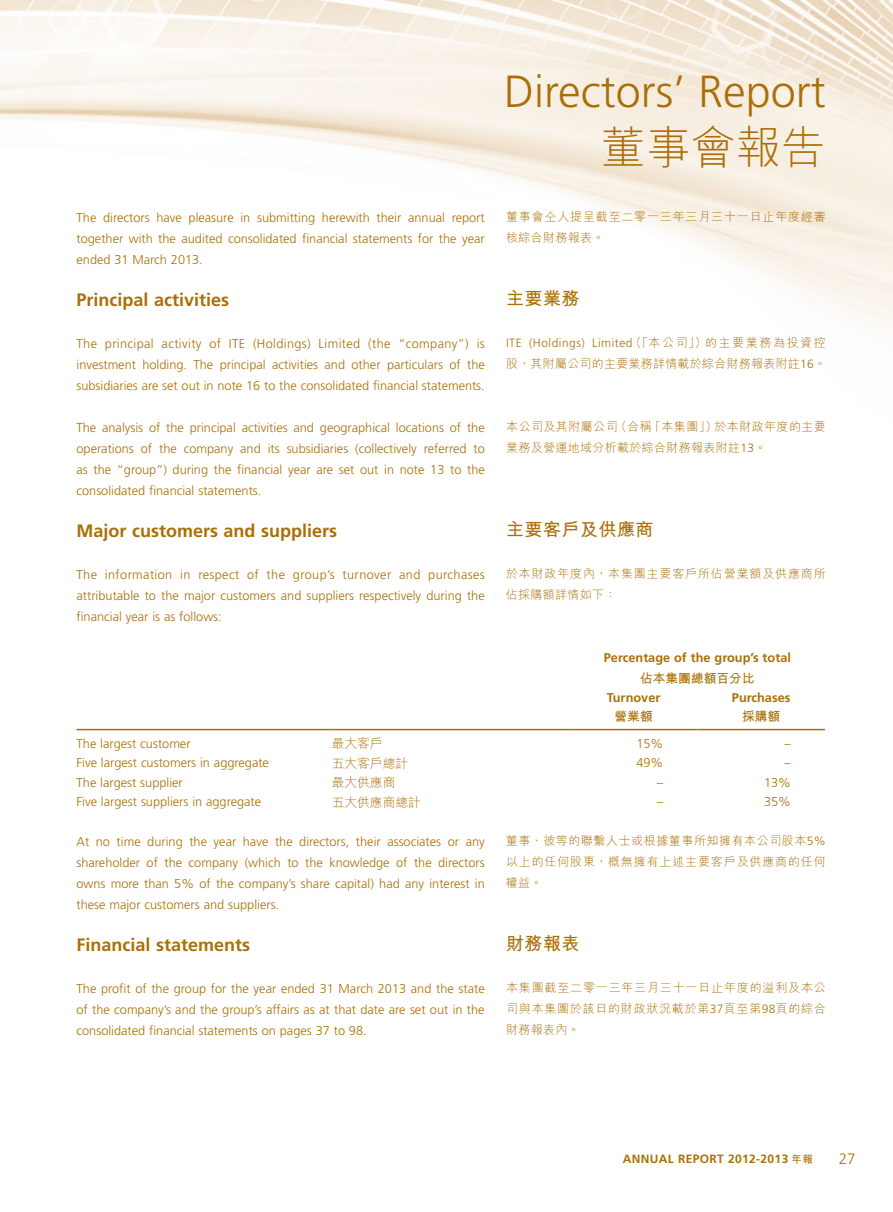
<style>
.page{position:relative;width:893px;height:1212px;background:#fff}
.page>*{position:absolute;margin:0;border:0;box-sizing:border-box;transform-origin:0 0}
.t1{font:300 45px "Frutiger LT Std";color:#aa7007}
.t2{font:300 45px "M Hei HK";color:#aa7007}
.t3{font:700 18px "Frutiger LT Std";color:#aa7007}
.t4{font:700 18px "M Hei HK";letter-spacing:.03em;color:#aa7007}
.t5{font:300 15px "Frutiger LT Std";color:#aa7007}
.t6{font:300 12.75px/21px "Frutiger LT Std";color:#aa7007;text-align:justify}
.t7{font:700 12.75px "Frutiger LT Std";color:#aa7007}
.t8{font:300 12.75px "M Hei HK";color:#aa7007}
.t9{font:700 12.75px "M Hei HK";color:#aa7007}
.t10{font:300 12px/21px "M Hei HK";letter-spacing:.065em;color:#aa7007}
.t11{font:300 12px/21px "M Hei HK";letter-spacing:.035em;color:#aa7007}
.t12{font:300 12px "Frutiger LT Std";letter-spacing:.04em;color:#aa7007}
.t13{font:300 12px "M Hei HK";letter-spacing:.02em;color:#aa7007}
.t14{font:700 12px "Frutiger LT Std";letter-spacing:.03em;color:#aa7007}
.s1{font-family:"M Hei HK"}
.s2{font-family:"Frutiger LT Std"}
.s3{font-family:"M Hei HK";font-size:10.5px}
</style>
<div class="page">
<img style="left:0;top:0;width:893px;height:731px">
<hr style="left:77px;top:729px;width:255px;height:1px;background:#aa7007">
<hr style="left:332px;top:729px;width:238px;height:1px;background:#aa7007">
<hr style="left:570px;top:729px;width:127px;height:1px;background:#aa7007">
<hr style="left:697px;top:729px;width:128px;height:1px;background:#aa7007">
<p class="t6" style="left:77px;top:207px;width:410px">The directors have pleasure in submitting herewith their annual report together with the audited consolidated financial statements for the year ended 31 March 2013.</p>
<h2 class="t3" style="left:77px;top:289px;width:154px">Principal activities</h2>
<p class="t6" style="left:77px;top:333px;width:410px">The principal activity of ITE (Holdings) Limited (the “company”) is investment holding. The principal activities and other particulars of the subsidiaries are set out in note 16 to the consolidated financial statements.</p>
<p class="t6" style="left:77px;top:417px;width:410px">The analysis of the principal activities and geographical locations of the operations of the company and its subsidiaries (collectively referred to as the “group”) during the financial year are set out in note 13 to the consolidated financial statements.</p>
<h2 class="t3" style="left:77px;top:520px;width:262px">Major customers and suppliers</h2>
<p class="t6" style="left:77px;top:564px;width:410px">The information in respect of the group’s turnover and purchases attributable to the major customers and suppliers respectively during the financial year is as follows:</p>
<h1 class="t1" style="left:504px;top:66px;width:323px">Directors’ Report</h1>
<h1 class="t2" style="left:601px;top:116px;width:226px">董事會報告</h1>
<p class="t10" style="left:506px;top:206px;width:321px">董事會仝人提呈截至二零一三年三月三十一日止年度經審核綜合財務報表。</p>
<h2 class="t4" style="left:506px;top:285px;width:75px">主要業務</h2>
<p class="t12" style="left:506px;top:336px;width:321px">ITE (Holdings) Limited<span class="s1">（「本公司」）的主要業務為投資控</span></p>
<p class="t13" style="left:506px;top:355px;width:321px">股，其附屬公司的主要業務詳情載於綜合財務報表附註<span class="s2">16</span>。</p>
<p class="t11" style="left:506px;top:416px;width:321px">本公司及其附屬公司（合稱「本集團」）於本財政年度的主要業務及營運地域分析載於綜合財務報表附註<span class="s2">13</span>。</p>
<h2 class="t4" style="left:506px;top:516px;width:149px">主要客戶及供應商</h2>
<p class="t10" style="left:506px;top:563px;width:321px">於本財政年度內，本集團主要客戶所佔營業額及供應商所佔採購額詳情如下：</p>
<p class="t7" style="left:604px;top:650px;width:189px">Percentage of the group’s total</p>
<p class="t9" style="left:640px;top:669px;width:116px">佔本集團總額百分比</p>
<p class="t7" style="left:607px;top:690px;width:55px">Turnover</p>
<p class="t9" style="left:614px;top:707px;width:40px">營業額</p>
<p class="t7" style="left:732px;top:690px;width:60px">Purchases</p>
<p class="t9" style="left:742px;top:707px;width:40px">採購額</p>
<p class="t6" style="left:77px;top:733px;width:116px">The largest customer</p>
<p class="t8" style="left:332px;top:734px;width:52px">最大客戶</p>
<p class="t6" style="left:636px;top:733px;width:28px">15%</p>
<p class="t6" style="left:784px;top:733px;width:8px">–</p>
<p class="t6" style="left:77px;top:752px;width:194px">Five largest customers in aggregate</p>
<p class="t8" style="left:332px;top:754px;width:78px">五大客戶總計</p>
<p class="t6" style="left:636px;top:752px;width:28px">49%</p>
<p class="t6" style="left:784px;top:752px;width:8px">–</p>
<p class="t6" style="left:77px;top:772px;width:108px">The largest supplier</p>
<p class="t8" style="left:332px;top:773px;width:65px">最大供應商</p>
<p class="t6" style="left:657px;top:772px;width:8px">–</p>
<p class="t6" style="left:764px;top:772px;width:28px">13%</p>
<p class="t6" style="left:77px;top:791px;width:186px">Five largest suppliers in aggregate</p>
<p class="t8" style="left:332px;top:793px;width:91px">五大供應商總計</p>
<p class="t6" style="left:657px;top:791px;width:8px">–</p>
<p class="t6" style="left:764px;top:791px;width:28px">35%</p>
<p class="t6" style="left:77px;top:831px;width:410px">At no time during the year have the directors, their associates or any shareholder of the company (which to the knowledge of the directors owns more than 5% of the company’s share capital) had any interest in these major customers and suppliers.</p>
<h2 class="t3" style="left:77px;top:934px;width:175px">Financial statements</h2>
<p class="t6" style="left:77px;top:978px;width:410px">The profit of the group for the year ended 31 March 2013 and the state of the company’s and the group’s affairs as at that date are set out in the consolidated financial statements on pages 37 to 98.</p>
<p class="t10" style="left:506px;top:830px;width:321px;text-align:justify">董事、彼等的聯繫人士或根據董事所知擁有本公司股本<span class="s2">5%</span>以上的任何股東，概無擁有上述主要客戶及供應商的任何權益。</p>
<h2 class="t4" style="left:506px;top:930px;width:75px">財務報表</h2>
<p class="t10" style="left:506px;top:977px;width:321px;text-align:justify">本集團截至二零一三年三月三十一日止年度的溢利及本公司與本集團於該日的財政狀況載於第<span class="s2">37</span>頁至第<span class="s2">98</span>頁的綜合財務報表內。</p>
<p class="t14" style="left:623px;top:1151px;width:192px">ANNUAL REPORT 2012-2013 <span class="s3">年報</span></p>
<p class="t5" style="left:839px;top:1150px;width:18px">27</p>
</div>
